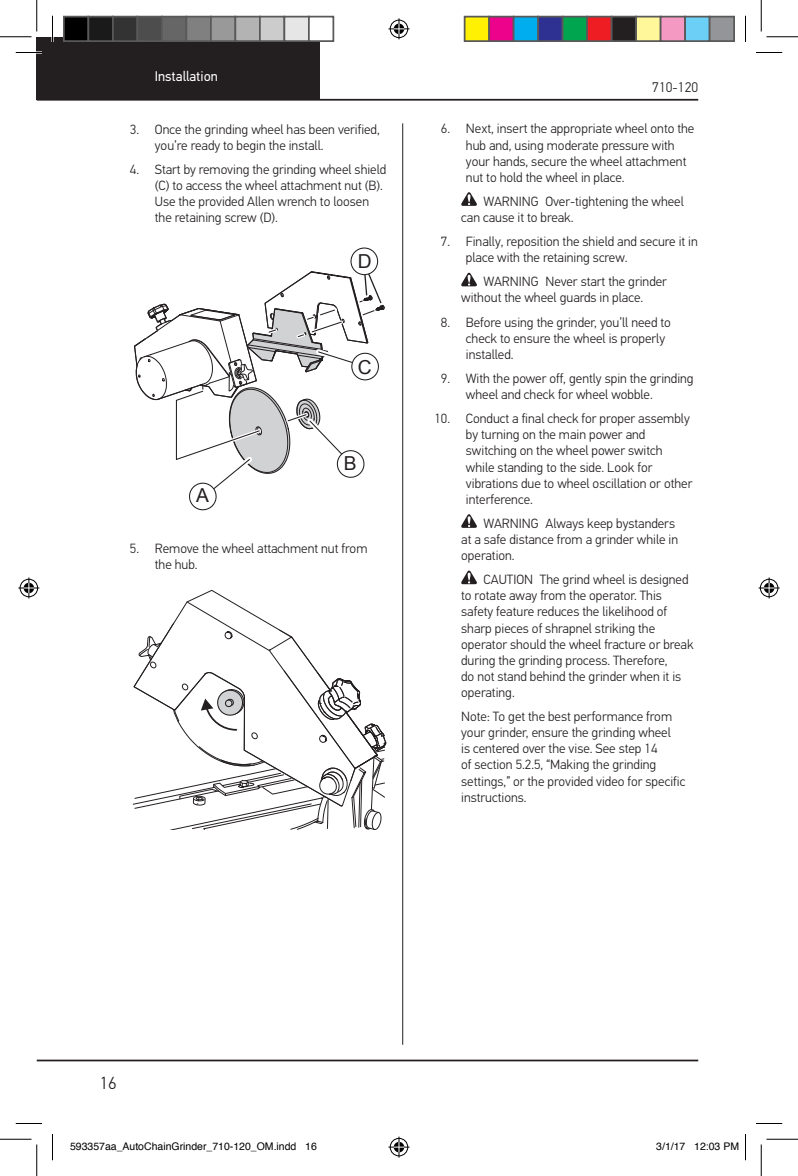
<style>
.page{position:relative;width:798px;height:1176px;background:#fff}
.page>*{position:absolute;margin:0;border:0;box-sizing:border-box;transform-origin:0 0}
.t1{font:19.25px "Arial";color:#231f20}
.t2{font:300 17.5px "PF Din Text Pro";color:#231f20}
.t3{font:14px "PF Din Text Pro";color:#fff}
.t4{font:300 14px "PF Din Text Pro";color:#231f20}
.t5{font:300 13.47px/16.1px "PF Din Text Pro";color:#231f20}
.t6{font:10.5px "Helvetica";color:#000}
</style>
<div class="page">
<div style="left:37px;top:37px;width:283px;height:63px;background:#231f20"></div>
<hr style="left:37px;top:1060px;width:661px;height:1px;background:#231f20">
<hr style="left:37px;top:99px;width:661px;height:2px;background:#231f20">
<hr style="left:402px;top:123px;width:1px;height:922px;background:#231f20">
<svg style="left:461px;top:192px;width:16px;height:14px"></svg>
<svg style="left:461px;top:272px;width:16px;height:14px"></svg>
<svg style="left:461px;top:514px;width:16px;height:14px"></svg>
<svg style="left:461px;top:570px;width:16px;height:14px"></svg>
<svg style="left:351px;top:248px;width:27px;height:27px"></svg>
<div style="left:350px;top:248px;width:28px;height:27px;border:1px solid #231f20;border-radius:50%"></div>
<svg style="left:134px;top:254px;width:251px;height:257px"></svg>
<svg style="left:133px;top:601px;width:253px;height:229px"></svg>
<hr style="left:16px;top:51px;width:26px;height:3px;background:#fff">
<hr style="left:51px;top:16px;width:3px;height:26px;background:#fff">
<svg style="left:16px;top:52px;width:26px;height:1px"></svg>
<svg style="left:756px;top:52px;width:26px;height:1px"></svg>
<svg style="left:16px;top:1123px;width:26px;height:1px"></svg>
<svg style="left:756px;top:1123px;width:26px;height:1px"></svg>
<svg style="left:52px;top:16px;width:1px;height:26px"></svg>
<svg style="left:52px;top:1134px;width:1px;height:26px"></svg>
<svg style="left:745px;top:16px;width:1px;height:26px"></svg>
<svg style="left:745px;top:1134px;width:1px;height:26px"></svg>
<hr style="left:0;top:36px;width:32px;height:1px;background:#000">
<hr style="left:766px;top:36px;width:32px;height:1px;background:#000">
<hr style="left:0;top:1139px;width:32px;height:1px;background:#000">
<hr style="left:766px;top:1139px;width:32px;height:1px;background:#000">
<hr style="left:36px;top:0;width:1px;height:32px;background:#000">
<hr style="left:36px;top:1144px;width:1px;height:32px;background:#000">
<hr style="left:761px;top:0;width:1px;height:32px;background:#000">
<hr style="left:761px;top:1144px;width:1px;height:32px;background:#000">
<svg style="left:388px;top:18px;width:22px;height:21px"></svg>
<svg style="left:388px;top:1137px;width:22px;height:21px"></svg>
<svg style="left:18px;top:578px;width:21px;height:20px"></svg>
<svg style="left:759px;top:578px;width:21px;height:20px"></svg>
<div style="left:64px;top:17px;width:24px;height:24px;background:#000"></div>
<div style="left:63px;top:16px;width:26px;height:26px;border:2px solid #595959"></div>
<div style="left:88px;top:17px;width:25px;height:24px;background:#1a1a1a"></div>
<div style="left:88px;top:16px;width:26px;height:26px;border:2px solid #595959"></div>
<div style="left:113px;top:17px;width:24px;height:24px;background:#333"></div>
<div style="left:112px;top:16px;width:26px;height:26px;border:2px solid #595959"></div>
<div style="left:137px;top:17px;width:25px;height:24px;background:#4d4d4d"></div>
<div style="left:136px;top:16px;width:27px;height:26px;border:2px solid #595959"></div>
<div style="left:162px;top:17px;width:24px;height:24px;background:#666"></div>
<div style="left:161px;top:16px;width:26px;height:26px;border:2px solid #595959"></div>
<div style="left:186px;top:17px;width:25px;height:24px;background:#808080"></div>
<div style="left:186px;top:16px;width:26px;height:26px;border:2px solid #595959"></div>
<div style="left:211px;top:17px;width:24px;height:24px;background:#999"></div>
<div style="left:210px;top:16px;width:26px;height:26px;border:2px solid #595959"></div>
<div style="left:235px;top:17px;width:25px;height:24px;background:#b3b3b3"></div>
<div style="left:234px;top:16px;width:27px;height:26px;border:2px solid #595959"></div>
<div style="left:260px;top:17px;width:24px;height:24px;background:#ccc"></div>
<div style="left:259px;top:16px;width:26px;height:26px;border:2px solid #595959"></div>
<div style="left:284px;top:17px;width:25px;height:24px;background:#e6e6e6"></div>
<div style="left:284px;top:16px;width:26px;height:26px;border:2px solid #595959"></div>
<div style="left:309px;top:17px;width:24px;height:24px;background:#fff"></div>
<div style="left:308px;top:16px;width:26px;height:26px;border:2px solid #595959"></div>
<div style="left:465px;top:17px;width:24px;height:24px;background:#fff101"></div>
<div style="left:464px;top:16px;width:26px;height:26px;border:2px solid #595959"></div>
<div style="left:489px;top:17px;width:25px;height:24px;background:#ed028c"></div>
<div style="left:488px;top:16px;width:26px;height:26px;border:2px solid #595959"></div>
<div style="left:514px;top:17px;width:24px;height:24px;background:#00aeef"></div>
<div style="left:513px;top:16px;width:26px;height:26px;border:2px solid #595959"></div>
<div style="left:538px;top:17px;width:25px;height:24px;background:#2e3092"></div>
<div style="left:537px;top:16px;width:27px;height:26px;border:2px solid #595959"></div>
<div style="left:563px;top:17px;width:24px;height:24px;background:#00a54f"></div>
<div style="left:562px;top:16px;width:26px;height:26px;border:2px solid #595959"></div>
<div style="left:587px;top:17px;width:25px;height:24px;background:#ee1d23"></div>
<div style="left:586px;top:16px;width:26px;height:26px;border:2px solid #595959"></div>
<div style="left:612px;top:17px;width:24px;height:24px;background:#231f20"></div>
<div style="left:611px;top:16px;width:26px;height:26px;border:2px solid #595959"></div>
<div style="left:636px;top:17px;width:25px;height:24px;background:#fff79a"></div>
<div style="left:635px;top:16px;width:27px;height:26px;border:2px solid #595959"></div>
<div style="left:661px;top:17px;width:24px;height:24px;background:#f499c2"></div>
<div style="left:660px;top:16px;width:26px;height:26px;border:2px solid #595959"></div>
<div style="left:685px;top:17px;width:25px;height:24px;background:#6bcff6"></div>
<div style="left:684px;top:16px;width:26px;height:26px;border:2px solid #595959"></div>
<div style="left:710px;top:17px;width:24px;height:24px;background:#939598"></div>
<div style="left:709px;top:16px;width:26px;height:26px;border:2px solid #595959"></div>
<p class="t3" style="left:155px;top:68px;width:65px">Installation</p>
<p class="t5" style="left:155px;top:121px;width:227px;text-indent:-25px">3. Once the grinding wheel has been verified, you’re ready to begin the install.</p>
<p class="t5" style="left:155px;top:162px;width:233px;text-indent:-25px">4. Start by removing the grinding wheel shield (C) to access the wheel attachment nut (B).<br>Use the provided Allen wrench to loosen the retaining screw (D).</p>
<h1 class="t1" style="left:358px;top:248px;width:15px">D</h1>
<h1 class="t1" style="left:358px;top:355px;width:15px">C</h1>
<h1 class="t1" style="left:196px;top:483px;width:14px">A</h1>
<h1 class="t1" style="left:344px;top:451px;width:14px">B</h1>
<p class="t5" style="left:155px;top:540px;width:214px;text-indent:-25px">5. Remove the wheel attachment nut from the hub.</p>
<p class="t4" style="left:652px;top:79px;width:47px">710-120</p>
<p class="t5" style="left:466px;top:121px;width:230px;text-indent:-25px">6. Next, insert the appropriate wheel onto the hub and, using moderate pressure with your hands, secure the wheel attachment nut to hold the wheel in place.</p>
<p class="t5" style="left:461px;top:193px;width:224px;text-indent:22px">WARNING Over-tightening the wheel can cause it to break.</p>
<p class="t5" style="left:466px;top:234px;width:233px;text-indent:-25px">7. Finally, reposition the shield and secure it in place with the retaining screw.</p>
<p class="t5" style="left:461px;top:274px;width:207px;text-indent:22px">WARNING Never start the grinder without the wheel guards in place.</p>
<p class="t5" style="left:466px;top:314px;width:207px;text-indent:-25px">8. Before using the grinder, you’ll need to check to ensure the wheel is properly installed.</p>
<p class="t5" style="left:466px;top:371px;width:229px;text-indent:-25px">9. With the power off, gently spin the grinding wheel and check for wheel wobble.</p>
<p class="t5" style="left:466px;top:411px;width:228px;text-indent:-31px">10. Conduct a final check for proper assembly by turning on the main power and switching on the wheel power switch while standing to the side. Look for vibrations due to wheel oscillation or other interference.</p>
<p class="t5" style="left:461px;top:515px;width:218px;text-indent:22px">WARNING Always keep bystanders at a safe distance from a grinder while in operation.</p>
<p class="t5" style="left:461px;top:572px;width:234px;text-indent:22px">CAUTION The grind wheel is designed to rotate away from the operator. This safety feature reduces the likelihood of sharp pieces of shrapnel striking the operator should the wheel fracture or break during the grinding process. Therefore,<br>do not stand behind the grinder when it is operating.</p>
<p class="t5" style="left:461px;top:709px;width:226px">Note: To get the best performance from your grinder, ensure the grinding wheel<br>is centered over the vise. See step 14<br>of section 5.2.5, “Making the grinding settings,” or the provided video for specific instructions.</p>
<p class="t2" style="left:100px;top:1073px;width:18px">16</p>
<p class="t6" style="left:70px;top:1138px;width:248px">593357aa_AutoChainGrinder_710-120_OM.indd 16</p>
<p class="t6" style="left:656px;top:1138px;width:84px">3/1/17 12:03 PM</p>
</div>
